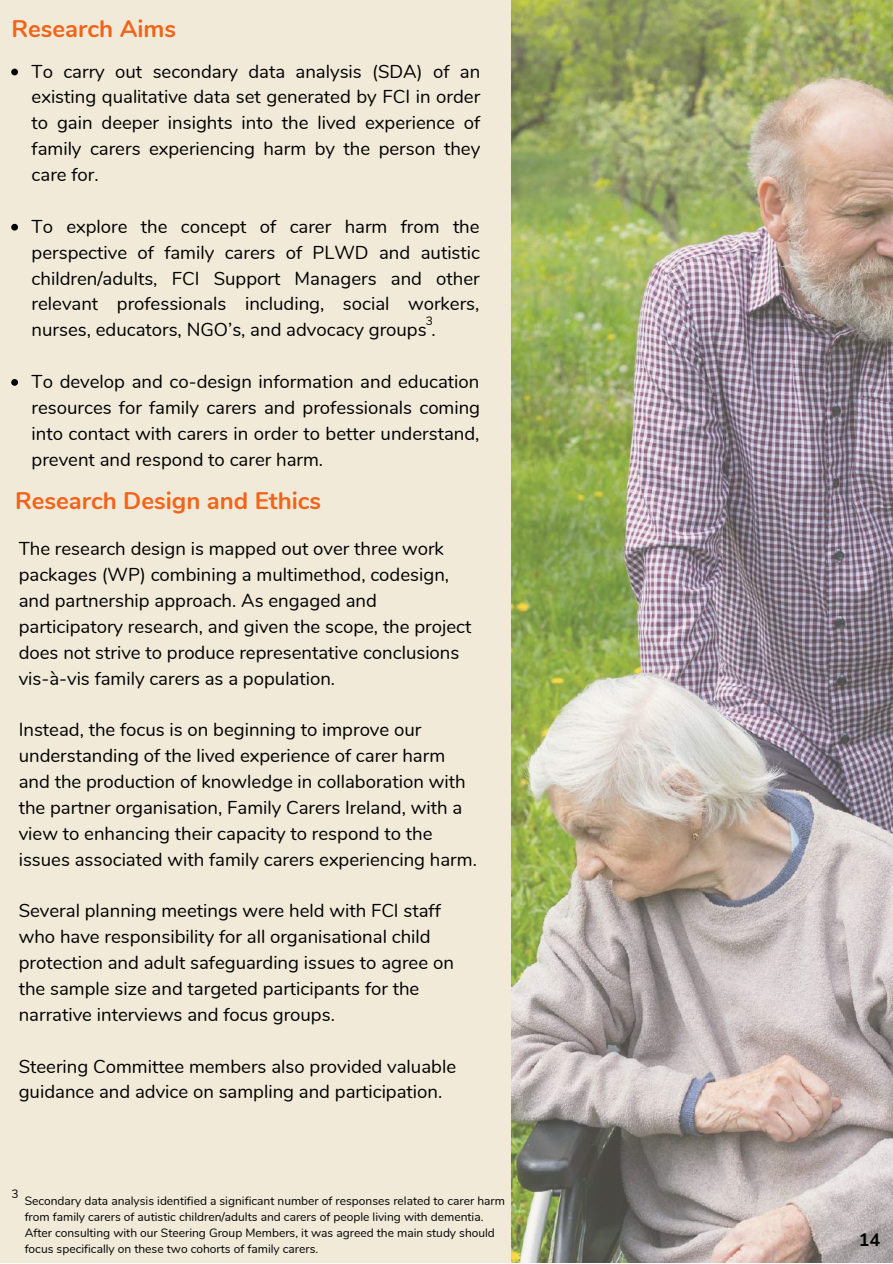
<style>
.page{position:relative;width:893px;height:1264px;background:#fff}
.page>*{position:absolute;margin:0;border:0;box-sizing:border-box;transform-origin:0 0}
.t1{font:700 24px "Nunito";color:#f26419}
.t2{font:18.6px/25.8px "Nunito";color:#000}
.t3{font:700 18px "Nunito";color:#000}
.t4{font:12px/16px "Nunito";color:#000}
</style>
<div class="page">
<div style="left:0;top:0;width:892px;height:1262px;background:#f1ead9"></div>
<img style="left:511px;top:0;width:381px;height:1262px">
<svg style="left:11px;top:69px;width:7px;height:6px"></svg>
<svg style="left:11px;top:224px;width:7px;height:6px"></svg>
<svg style="left:11px;top:379px;width:7px;height:7px"></svg>
<p class="t1" style="left:12px;top:13px;width:166px">Research Aims</p>
<p class="t2" style="left:32px;top:59px;width:450px;text-align:justify">To carry out secondary data analysis (SDA) of an existing qualitative data set generated by FCI in order to gain deeper insights into the lived experience of family carers experiencing harm by the person they care for.</p>
<p class="t2" style="left:32px;top:214px;width:450px;text-align:justify">To explore the concept of carer harm from the perspective of family carers of PLWD and autistic children/adults, FCI Support Managers and other relevant professionals including, social workers, nurses, educators, NGO’s, and advocacy groups .</p>
<p class="t2" style="left:32px;top:369px;width:450px;text-align:justify">To develop and co-design information and education resources for family carers and professionals coming into contact with carers in order to better understand, prevent and respond to carer harm.</p>
<p class="t4" style="left:426px;top:313px;width:9px">3</p>
<p class="t1" style="left:15px;top:484px;width:307px">Research Design and Ethics</p>
<p class="t2" style="left:19px;top:536px;width:454px">The research design is mapped out over three work packages (WP) combining a multimethod, codesign, and partnership approach. As engaged and participatory research, and given the scope, the project does not strive to produce representative conclusions vis-à-vis family carers as a population.</p>
<p class="t2" style="left:19px;top:717px;width:459px">Instead, the focus is on beginning to improve our understanding of the lived experience of carer harm and the production of knowledge in collaboration with the partner organisation, Family Carers Ireland, with a view to enhancing their capacity to respond to the issues associated with family carers experiencing harm.</p>
<p class="t2" style="left:19px;top:898px;width:436px">Several planning meetings were held with FCI staff who have responsibility for all organisational child protection and adult safeguarding issues to agree on the sample size and targeted participants for the narrative interviews and focus groups.</p>
<p class="t2" style="left:19px;top:1053px;width:439px">Steering Committee members also provided valuable guidance and advice on sampling and participation.</p>
<p class="t4" style="left:12px;top:1185px;width:9px">3</p>
<p class="t4" style="left:25px;top:1192px;width:482px">Secondary data analysis identified a significant number of responses related to carer harm from family carers of autistic children/adults and carers of people living with dementia.<br>After consulting with our Steering Group Members, it was agreed the main study should focus specifically on these two cohorts of family carers.</p>
<p class="t3" style="left:858px;top:1228px;width:23px">14</p>
</div>
